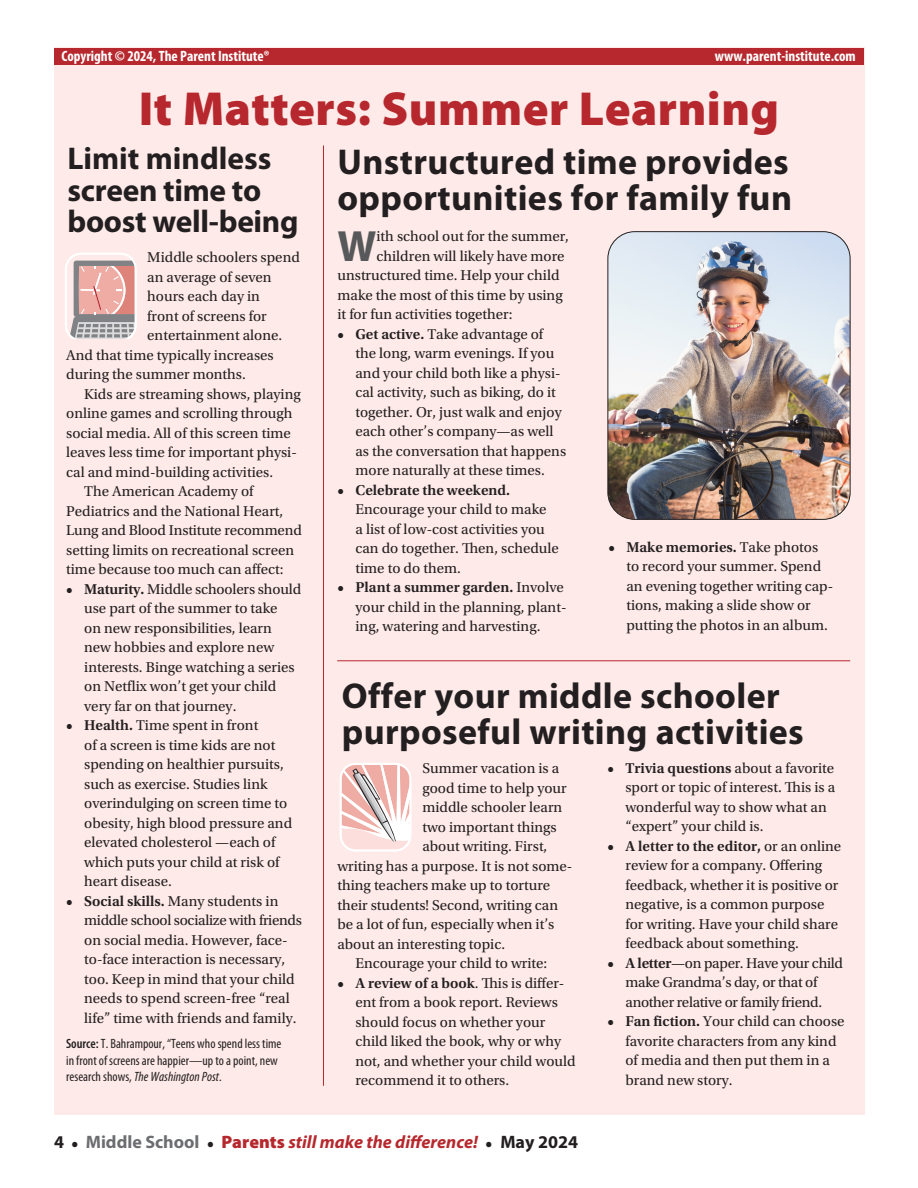
<style>
.page{position:relative;width:918px;height:1188px;background:#fff}
.page>*{position:absolute;margin:0;border:0;box-sizing:border-box;transform-origin:0 0}
.t1{font:900 48px "Myriad Pro";letter-spacing:.01em;color:#b6282d}
.t2{font:700 43.95px "Myriad Pro";color:#57585a}
.t3{font:700 36px/36px "Myriad Pro";letter-spacing:.01em;color:#231f20}
.t4{font:700 31.5px/31.5px "Myriad Pro";letter-spacing:-.01em;color:#231f20}
.t5{font:italic 700 18px "Myriad Pro";color:#b6282d}
.t6{font:15px/19.5px "Utopia Std";color:#231f20}
.t7{font:15px/19.5px "Utopia Std";letter-spacing:-.02em;color:#231f20;text-align:center}
.t8{font:700 condensed 15px "Myriad Pro";color:#fff}
.t9{font:600 15px "Utopia Std";color:#231f20}
.t10{font:condensed 13.5px/16.5px "Myriad Pro";color:#231f20}
.s1{font-weight:600}
.s2{font-style:italic}
.s3{font-style:normal;color:#231f20}
.s4{font-family:"Utopia Std";font-style:normal;font-size:15px;color:#231f20}
.s5{font-style:normal;color:#6c6d70}
.s6{font-weight:900;font-style:normal}
</style>
<div class="page">
<div style="left:54px;top:48px;width:810px;height:1067px;background:#feeae8"></div>
<hr style="left:337px;top:660px;width:513px;height:1px;background:#b6282d">
<hr style="left:323px;top:146px;width:1px;height:940px;background:#b6282d">
<svg style="left:65px;top:253px;width:72px;height:86px"></svg>
<svg style="left:340px;top:763px;width:72px;height:89px"></svg>
<div style="left:54px;top:49px;width:810px;height:16px;background:#b6282d"></div>
<img style="left:608px;top:232px;width:242px;height:287px">
<div style="left:608px;top:231px;width:242px;height:289px;border:1px solid #231f20;border-radius:27px"></div>
<p class="t8" style="left:62px;top:46px;width:210px">Copyright © 2024, The Parent Institute®</p>
<p class="t8" style="left:715px;top:46px;width:142px">www.parent-institute.com</p>
<h1 class="t1" style="left:139px;top:76px;width:642px">It Matters: Summer Learning</h1>
<h3 class="t3" style="left:338px;top:143px;width:456px">Unstructured time provides opportunities for family fun</h3>
<h2 class="t2" style="left:338px;top:217px;width:41px">W</h2>
<p class="t6" style="left:377px;top:227px;width:194px">ith school out for the summer,</p>
<h3 class="t4" style="left:68px;top:142px;width:233px">Limit mindless screen time to boost well-being</h3>
<p class="t6" style="left:377px;top:247px;width:190px">children will likely have more</p>
<p class="t6" style="left:337px;top:266px;width:224px">unstructured time. Help your child</p>
<p class="t6" style="left:337px;top:286px;width:227px">make the most of this time by using</p>
<p class="t6" style="left:337px;top:305px;width:176px">it for fun activities together:</p>
<p class="t6" style="left:356px;top:325px;width:212px;text-indent:-18px"><span class="s1">• Get active.</span> Take advantage of the long, warm evenings. If you and your child both like a physi&shy;cal activity, such as biking, do it together. Or, just walk and enjoy each other’s company—as well as the conversation that happens more naturally at these times.</p>
<p class="t9" style="left:338px;top:482px;width:174px">• Celebrate the weekend.</p>
<p class="t6" style="left:356px;top:500px;width:205px">Encourage your child to make<br>a list of low-cost activities you can do together. Then, schedule time to do them.</p>
<p class="t6" style="left:356px;top:578px;width:213px;text-indent:-18px"><span class="s1">• Plant a summer garden.</span> Involve your child in the planning, plant&shy;ing, watering and harvesting.</p>
<p class="t6" style="left:147px;top:248px;width:154px">Middle schoolers spend</p>
<p class="t6" style="left:147px;top:267px;width:126px">an average of seven</p>
<p class="t6" style="left:147px;top:287px;width:114px">hours each day in</p>
<p class="t6" style="left:147px;top:306px;width:121px">front of screens for</p>
<p class="t6" style="left:147px;top:326px;width:136px">entertainment alone.</p>
<p class="t6" style="left:66px;top:345px;width:209px">And that time typically increases</p>
<p class="t6" style="left:66px;top:365px;width:181px">during the summer months.</p>
<p class="t6" style="left:84px;top:384px;width:218px">Kids are streaming shows, playing</p>
<p class="t6" style="left:66px;top:404px;width:228px">online games and scrolling through</p>
<p class="t6" style="left:66px;top:423px;width:226px">social media. All of this screen time</p>
<p class="t6" style="left:66px;top:443px;width:232px">leaves less time for important physi-</p>
<p class="t6" style="left:66px;top:462px;width:208px">cal and mind-building activities.</p>
<p class="t6" style="left:84px;top:482px;width:171px">The American Academy of</p>
<p class="t6" style="left:66px;top:501px;width:219px">Pediatrics and the National Heart,</p>
<p class="t6" style="left:66px;top:521px;width:237px">Lung and Blood Institute recommend</p>
<p class="t6" style="left:66px;top:540px;width:229px">setting limits on recreational screen</p>
<p class="t6" style="left:66px;top:560px;width:219px">time because too much can affect:</p>
<p class="t6" style="left:84px;top:579px;width:219px;text-indent:-18px"><span class="s1">• Maturity.</span> Middle schoolers should use part of the summer to take<br>on new responsibilities, learn new hobbies and explore new interests. Binge watching a series on Netflix won’t get your child very far on that journey.</p>
<p class="t6" style="left:84px;top:716px;width:210px;text-indent:-18px"><span class="s1">• Health.</span> Time spent in front<br>of a screen is time kids are not spending on healthier pursuits, such as exercise. Studies link overindulging on screen time to obesity, high blood pressure and elevated cholesterol —each of which puts your child at risk of heart disease.</p>
<p class="t6" style="left:84px;top:891px;width:219px;text-indent:-18px"><span class="s1">• Social skills.</span> Many students in middle school socialize with friends on social media. However, face&shy;to-face interaction is necessary, too. Keep in mind that your child needs to spend screen-free “real life” time with friends and family.</p>
<p class="t10" style="left:66px;top:1035px;width:217px"><span class="s1">Source:</span> T. Bahrampour, “Teens who spend less time in front of screens are happier—up to a point, new research shows, <span class="s2">The Washington Post</span>.</p>
<p class="t6" style="left:626px;top:538px;width:208px;text-indent:-18px"><span class="s1">• Make memories.</span> Take photos to record your summer. Spend an evening together writing cap&shy;tions, making a slide show or putting the photos in an album.</p>
<h3 class="t3" style="left:342px;top:676px;width:463px">Offer your middle schooler purposeful writing activities</h3>
<p class="t6" style="left:422px;top:759px;width:138px">Summer vacation is a</p>
<p class="t6" style="left:422px;top:778px;width:146px">good time to help your</p>
<p class="t6" style="left:422px;top:798px;width:141px">middle schooler learn</p>
<p class="t6" style="left:422px;top:817px;width:136px">two important things</p>
<p class="t6" style="left:422px;top:837px;width:127px">about writing. First,</p>
<p class="t6" style="left:337px;top:856px;width:237px">writing has a purpose. It is not some-</p>
<p class="t6" style="left:337px;top:876px;width:214px">thing teachers make up to torture</p>
<p class="t6" style="left:337px;top:895px;width:222px">their students! Second, writing can</p>
<p class="t6" style="left:337px;top:915px;width:219px">be a lot of fun, especially when it’s</p>
<p class="t6" style="left:337px;top:934px;width:169px">about an interesting topic.</p>
<p class="t6" style="left:355px;top:954px;width:193px">Encourage your child to write:</p>
<p class="t6" style="left:355px;top:973px;width:222px;text-indent:-18px"><span class="s1">• A review of a book</span>. This is differ&shy;ent from a book report. Reviews should focus on whether your child liked the book, why or why not, and whether your child would recommend it to others.</p>
<p class="t6" style="left:626px;top:758px;width:211px;text-indent:-18px"><span class="s1">• Trivia questions</span> about a favorite sport or topic of interest. This is a wonderful way to show what an “expert” your child is.</p>
<p class="t6" style="left:626px;top:836px;width:217px;text-indent:-18px"><span class="s1">• A letter to the editor,</span> or an online review for a company. Offering feedback, whether it is positive or negative, is a common purpose for writing. Have your child share feedback about something.</p>
<p class="t7" style="left:608px;top:953px;width:237px"><span class="s1">• A letter</span>—on paper. Have your child make Grandma’s day, or that of another relative or family friend.</p>
<p class="t6" style="left:626px;top:1012px;width:221px;text-indent:-18px"><span class="s1">• Fan fiction.</span> Your child can choose favorite characters from any kind of media and then put them in a brand new story.</p>
<p class="t5" style="left:54px;top:1130px;width:526px"><span class="s3">4</span> <span class="s4">•</span> <span class="s5">Middle School</span> <span class="s4">•</span> <span class="s6">Parents</span> still make the difference! <span class="s4">•</span> <span class="s3">May 2024</span></p>
</div>
